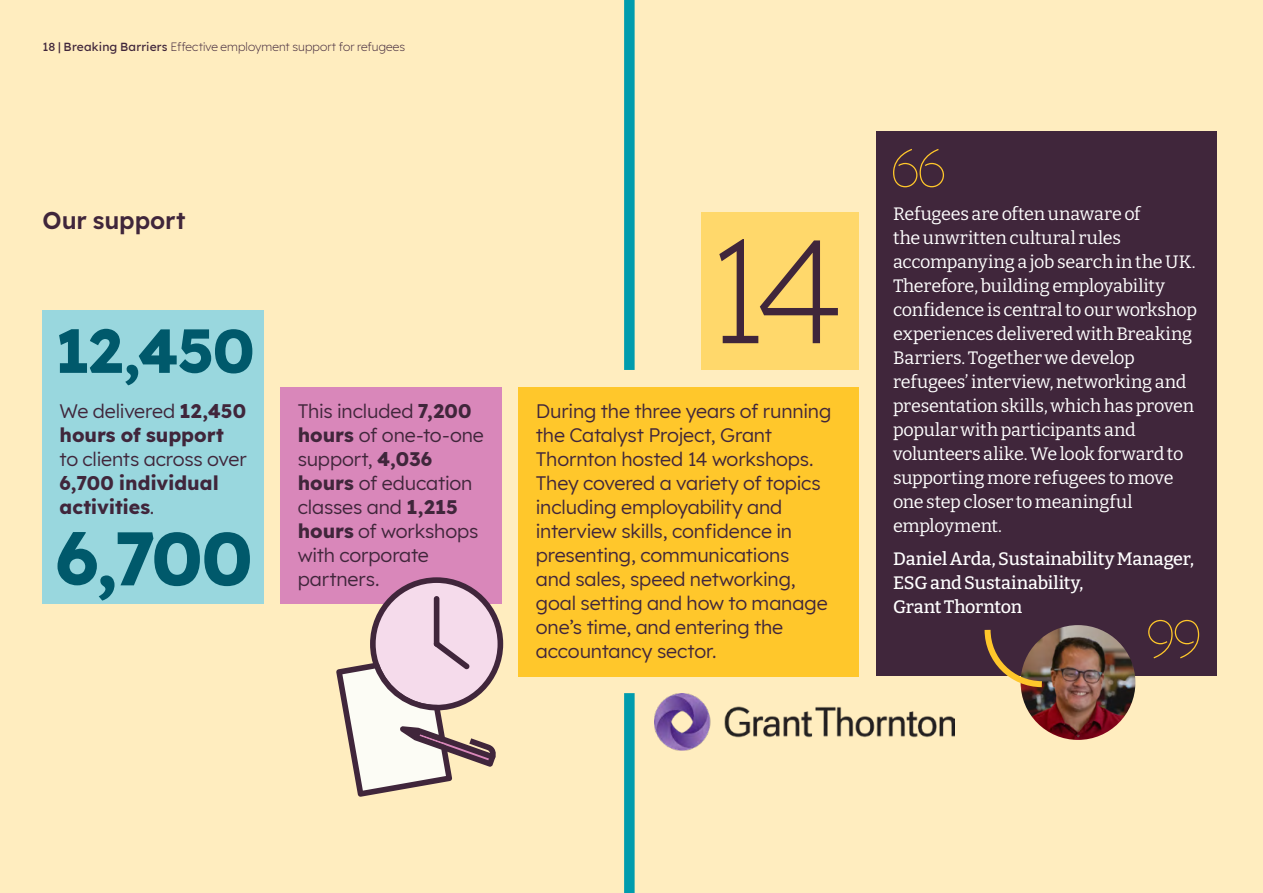
<style>
.page{position:relative;width:1263px;height:893px;background:#ffedbf}
.page>*{position:absolute;margin:0;border:0;box-sizing:border-box;transform-origin:0 0}
.t1{font:300 146.7px "Lexend";color:#40263b}
.t2{font:700 75px "Lexend";color:#00596b}
.t3{font:700 61.5px "Lexend";color:#00596b}
.Heading_small{font:600 24px "Lexend";letter-spacing:-.005em;color:#40263b}
.t4{font:19.5px/24px "Lexend";letter-spacing:-.01em;color:#40263b}
.t5{font:700 19.5px/24px "Lexend";letter-spacing:-.005em;color:#40263b}
.Emphasis_small{font:18px/24px "Bitter";letter-spacing:-.015em;color:#fff}
.Emphasis_small-2{font:500 18px/24px "Bitter";letter-spacing:-.005em;color:#fff}
.t6{font:300 12px "Lexend";letter-spacing:.01em;color:#40263b}
.s1{font-weight:500}
.s2{font-weight:400}
.s3{font-weight:700}
</style>
<div class="page">
<div style="left:876px;top:132px;width:340px;height:544px;background:#40263b"></div>
<svg style="left:893px;top:149px;width:51px;height:38px"></svg>
<svg style="left:1148px;top:620px;width:51px;height:38px"></svg>
<div style="left:624px;top:693px;width:11px;height:200px;background:#009cad"></div>
<div style="left:624px;top:0;width:11px;height:370px;background:#009cad"></div>
<div style="left:43px;top:310px;width:221px;height:294px;background:#99d7de"></div>
<img style="left:655px;top:694px;width:300px;height:56px">
<div style="left:281px;top:387px;width:221px;height:217px;background:#d987ba"></div>
<div style="left:702px;top:213px;width:157px;height:157px;background:#ffd86b"></div>
<div style="left:519px;top:387px;width:340px;height:289px;background:#ffc72b"></div>
<svg style="left:336px;top:577px;width:167px;height:220px"></svg>
<img style="left:1020px;top:625px;width:115px;height:115px;border-radius:57px">
<svg style="left:984px;top:629px;width:64px;height:61px"></svg>
<p class="t6" style="left:43px;top:38px;width:364px"><span class="s1">18 | Breaking Barriers</span> Effective employment support for refugees</p>
<h4 class="Heading_small" style="left:43px;top:203px;width:145px">Our support</h4>
<p class="Emphasis_small" style="left:893px;top:202px;width:306px">Refugees are often unaware of<br>the unwritten cultural rules accompanying a job search in the UK.<br>Therefore, building employability confidence is central to our workshop experiences delivered with Breaking<br>Barriers. Together we develop refugees’ interview, networking and presentation skills, which has proven popular with participants and volunteers alike. We look forward to supporting more refugees to move one step closer to meaningful employment.</p>
<p class="Emphasis_small-2" style="left:893px;top:547px;width:303px">Daniel Arda, Sustainability Manager,<br>ESG and Sustainability,<br>Grant Thornton</p>
<p class="t1" style="left:707px;top:187px;width:138px">14</p>
<p class="t3" style="left:55px;top:301px;width:201px">12,450</p>
<p class="t5" style="left:60px;top:397px;width:189px"><span class="s2">We delivered</span> 12,450 hours of support <span class="s2">to clients across over<br></span>6,700 individual activities<span class="s2">.</span></p>
<p class="t2" style="left:55px;top:498px;width:199px">6,700</p>
<p class="t4" style="left:298px;top:397px;width:188px">This included <span class="s3">7,200 hours</span> of one-to-one support, <span class="s3">4,036 hours</span> of education classes and <span class="s3">1,215 hours</span> of workshops with corporate partners.</p>
<p class="t4" style="left:536px;top:397px;width:297px">During the three years of running the Catalyst Project, Grant<br>Thornton hosted 14 workshops.<br>They covered a variety of topics including employability and interview skills, confidence in presenting, communications<br>and sales, speed networking, goal setting and how to manage one’s time, and entering the accountancy sector.</p>
</div>
